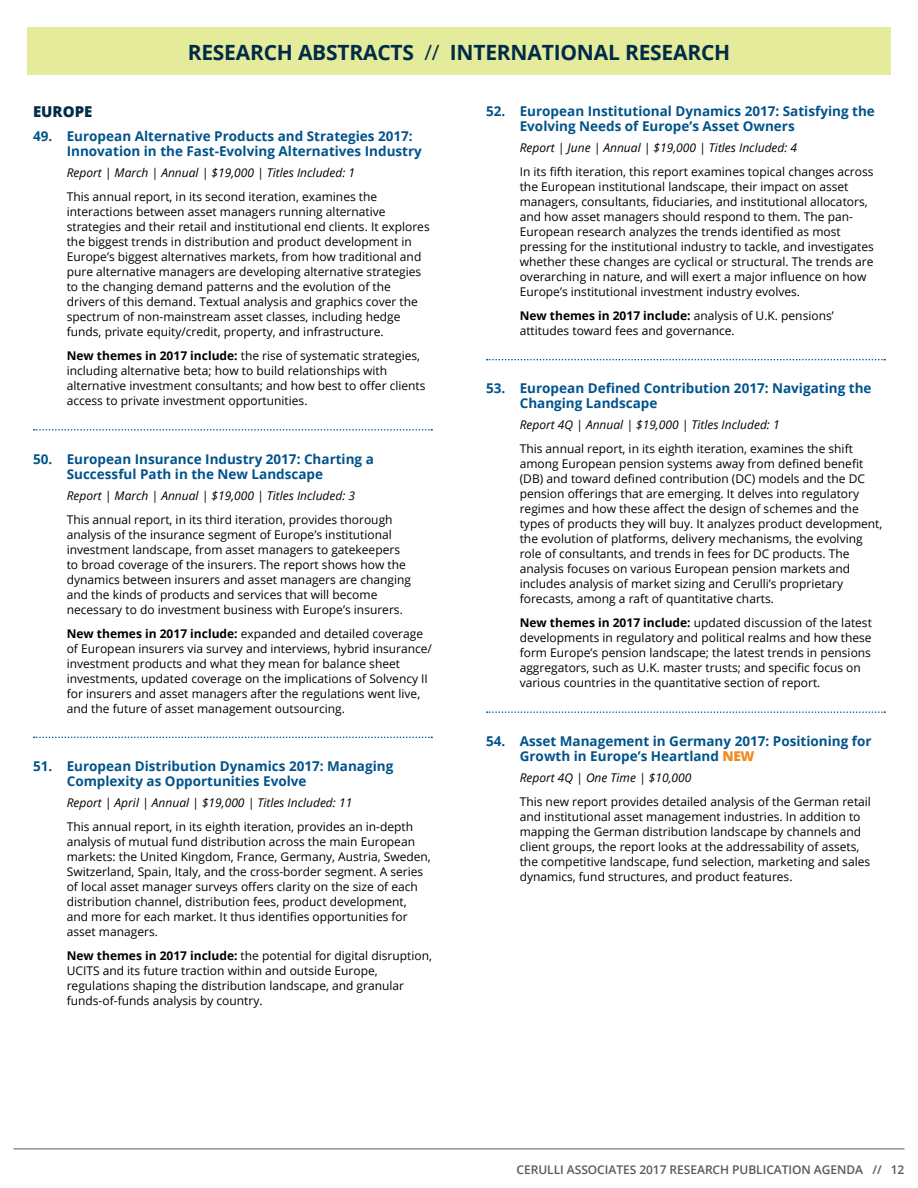
<style>
.page{position:relative;width:918px;height:1188px;background:#fff}
.page>*{position:absolute;margin:0;border:0;box-sizing:border-box;transform-origin:0 0}
.t1{font:700 21px "Open Sans";letter-spacing:-.01em;color:#002b49}
.t2{font:800 15px "Open Sans";color:#002b49}
.t3{font:700 13.5px/15px "Open Sans";color:#00538b}
.t4{font:12px/15px "Open Sans";color:#000}
.t5{font:italic 12px "Open Sans";color:#000}
.t6{font:600 12px "Open Sans";letter-spacing:-.005em;color:#58595b}
.s1{font-weight:400}
.s2{font-weight:700}
.s3{font-weight:800;color:#f18a21}
</style>
<div class="page">
<div style="left:27px;top:27px;width:864px;height:47px;background:#e4eb9a"></div>
<hr style="left:14px;top:1149px;width:890px;height:1px;background:#58595b">
<svg style="left:34px;top:429px;width:398px;height:2px"></svg>
<svg style="left:34px;top:737px;width:398px;height:1px"></svg>
<svg style="left:487px;top:359px;width:398px;height:1px"></svg>
<svg style="left:487px;top:711px;width:398px;height:2px"></svg>
<h1 class="t1" style="left:188px;top:38px;width:544px">RESEARCH ABSTRACTS <span class="s1">//</span> INTERNATIONAL RESEARCH</h1>
<p class="t2" style="left:33px;top:100px;width:61px">EUROPE</p>
<p class="t3" style="left:67px;top:128px;width:357px;text-indent:-34px">49. European Alternative Products and Strategies 2017:<br>Innovation in the Fast-Evolving Alternatives Industry</p>
<p class="t5" style="left:67px;top:165px;width:290px">Report | March | Annual | $19,000 | Titles Included: 1</p>
<p class="t4" style="left:67px;top:189px;width:365px">This annual report, in its second iteration, examines the interactions between asset managers running alternative strategies and their retail and institutional end clients. It explores the biggest trends in distribution and product development in Europe’s biggest alternatives markets, from how traditional and pure alternative managers are developing alternative strategies to the changing demand patterns and the evolution of the drivers of this demand. Textual analysis and graphics cover the spectrum of non-mainstream asset classes, including hedge funds, private equity/credit, property, and infrastructure.</p>
<p class="t4" style="left:67px;top:348px;width:360px"><span class="s2">New themes in 2017 include:</span> the rise of systematic strategies, including alternative beta; how to build relationships with alternative investment consultants; and how best to offer clients access to private investment opportunities.</p>
<p class="t3" style="left:67px;top:451px;width:309px;text-indent:-34px">50. European Insurance Industry 2017: Charting a<br>Successful Path in the New Landscape</p>
<p class="t5" style="left:67px;top:487px;width:290px">Report | March | Annual | $19,000 | Titles Included: 3</p>
<p class="t4" style="left:67px;top:511px;width:346px">This annual report, in its third iteration, provides thorough analysis of the insurance segment of Europe’s institutional investment landscape, from asset managers to gatekeepers to broad coverage of the insurers. The report shows how the dynamics between insurers and asset managers are changing and the kinds of products and services that will become necessary to do investment business with Europe’s insurers.</p>
<p class="t4" style="left:67px;top:625px;width:367px"><span class="s2">New themes in 2017 include:</span> expanded and detailed coverage of European insurers via survey and interviews, hybrid insurance/ investment products and what they mean for balance sheet investments, updated coverage on the implications of Solvency II for insurers and asset managers after the regulations went live, and the future of asset management outsourcing.</p>
<p class="t3" style="left:67px;top:758px;width:328px;text-indent:-34px">51. European Distribution Dynamics 2017: Managing<br>Complexity as Opportunities Evolve</p>
<p class="t5" style="left:67px;top:795px;width:287px">Report | April | Annual | $19,000 | Titles Included: 11</p>
<p class="t4" style="left:67px;top:819px;width:366px">This annual report, in its eighth iteration, provides an in-depth analysis of mutual fund distribution across the main European markets: the United Kingdom, France, Germany, Austria, Sweden, Switzerland, Spain, Italy, and the cross-border segment. A series of local asset manager surveys offers clarity on the size of each distribution channel, distribution fees, product development, and more for each market. It thus identifies opportunities for asset managers.</p>
<p class="t4" style="left:67px;top:948px;width:367px"><span class="s2">New themes in 2017 include:</span> the potential for digital disruption, UCITS and its future traction within and outside Europe, regulations shaping the distribution landscape, and granular funds-of-funds analysis by country.</p>
<p class="t3" style="left:520px;top:103px;width:357px;text-indent:-34px">52. European Institutional Dynamics 2017: Satisfying the<br>Evolving Needs of Europe’s Asset Owners</p>
<p class="t5" style="left:520px;top:139px;width:279px">Report | June | Annual | $19,000 | Titles Included: 4</p>
<p class="t4" style="left:520px;top:164px;width:356px">In its fifth iteration, this report examines topical changes across the European institutional landscape, their impact on asset managers, consultants, fiduciaries, and institutional allocators, and how asset managers should respond to them. The pan-European research analyzes the trends identified as most pressing for the institutional industry to tackle, and investigates whether these changes are cyclical or structural. The trends are overarching in nature, and will exert a major infl uence on how Europe’s institutional investment industry evolves.</p>
<p class="t4" style="left:520px;top:308px;width:316px"><span class="s2">New themes in 2017 include:</span> analysis of U.K. pensions’ attitudes toward fees and governance.</p>
<p class="t3" style="left:520px;top:381px;width:353px;text-indent:-34px">53. European Defined Contribution 2017: Navigating the<br>Changing Landscape</p>
<p class="t5" style="left:520px;top:417px;width:262px">Report 4Q | Annual | $19,000 | Titles Included: 1</p>
<p class="t4" style="left:520px;top:441px;width:364px">This annual report, in its eighth iteration, examines the shift among European pension systems away from defined benefit (DB) and toward defined contribution (DC) models and the DC pension offerings that are emerging. It delves into regulatory regimes and how these affect the design of schemes and the types of products they will buy. It analyzes product development, the evolution of platforms, delivery mechanisms, the evolving role of consultants, and trends in fees for DC products. The analysis focuses on various European pension markets and includes analysis of market sizing and Cerulli’s proprietary forecasts, among a raft of quantitative charts.</p>
<p class="t4" style="left:520px;top:615px;width:354px"><span class="s2">New themes in 2017 include:</span> updated discussion of the latest developments in regulatory and political realms and how these form Europe’s pension landscape; the latest trends in pensions aggregators, such as U.K. master trusts; and specific focus on various countries in the quantitative section of report.</p>
<p class="t3" style="left:520px;top:733px;width:353px;text-indent:-34px">54. Asset Management in Germany 2017: Positioning for<br>Growth in Europe’s Heartland <span class="s3">NEW</span></p>
<p class="t5" style="left:520px;top:769px;width:173px">Report 4Q | One Time | $10,000</p>
<p class="t4" style="left:520px;top:794px;width:353px">This new report provides detailed analysis of the German retail and institutional asset management industries. In addition to mapping the German distribution landscape by channels and client groups, the report looks at the addressability of assets, the competitive landscape, fund selection, marketing and sales dynamics, fund structures, and product features.</p>
<p class="t6" style="left:517px;top:1162px;width:389px">CERULLI ASSOCIATES 2017 RESEARCH PUBLICATION AGENDA // 12</p>
</div>
